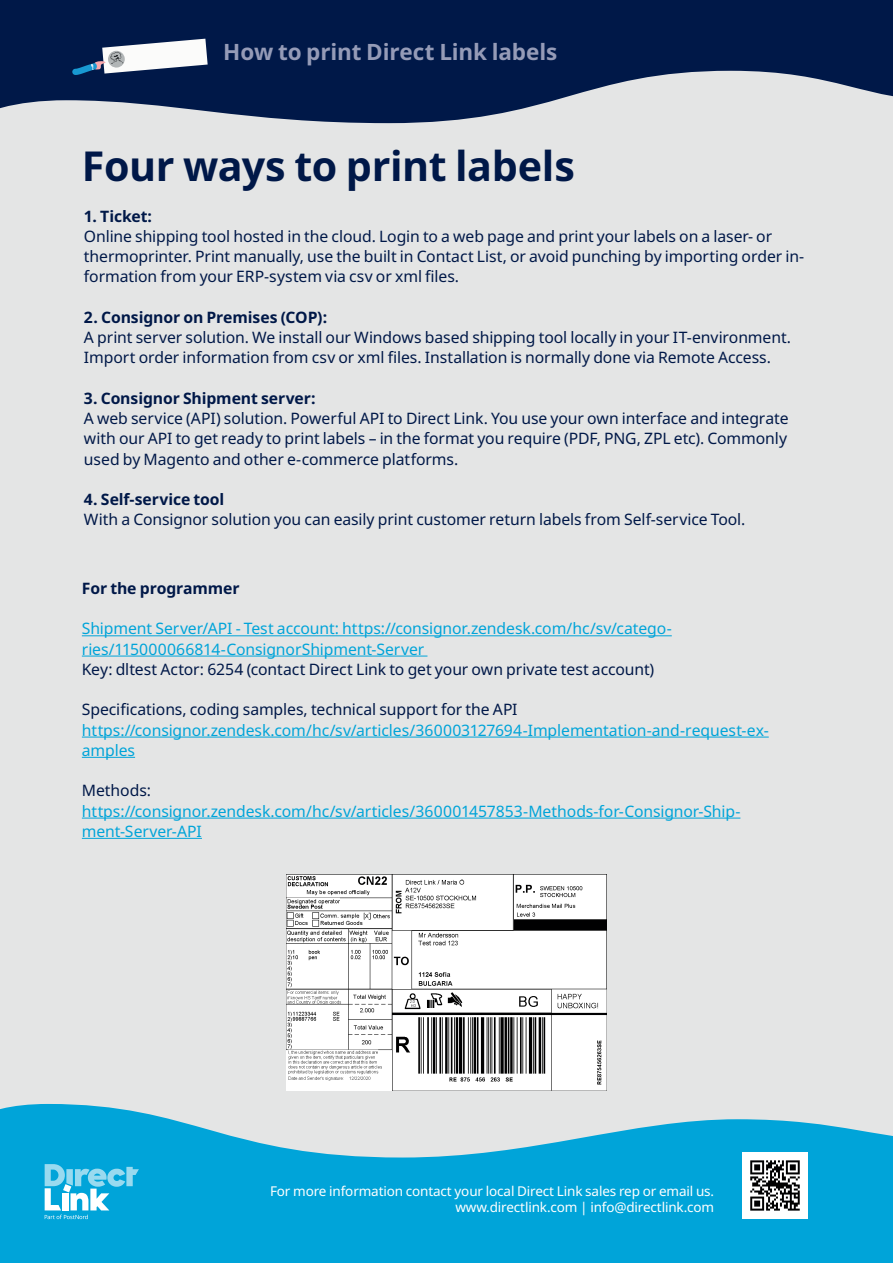
<style>
.page{position:relative;width:893px;height:1263px;background:#e4e5e5}
.page>*{position:absolute;margin:0;border:0;box-sizing:border-box;transform-origin:0 0}
.t1{font:700 41.25px "Noto Sans";letter-spacing:-.01em;color:#001848}
.t2{font:700 22.5px "Noto Sans";letter-spacing:-.005em;color:#959bb7}
.t3{font:15.75px/20.2px "Noto Sans";letter-spacing:-.005em;color:#001848}
.t4{font:15.75px/20.2px "Noto Sans";letter-spacing:-.005em;color:#00a4d9}
.t5{font:700 15.75px "Noto Sans";letter-spacing:-.005em;color:#001848}
.t6{font:13.5px/15.5px "Noto Sans";letter-spacing:-.01em;color:#fff;text-align:right}
</style>
<div class="page">
<svg style="left:0;top:1104px;width:893px;height:159px;fill:#00a4d9"></svg>
<svg style="left:45px;top:1164px;width:94px;height:55px"></svg>
<hr style="left:82px;top:635px;width:590px;height:1px;background:#00a4d9">
<hr style="left:82px;top:656px;width:345px;height:1px;background:#00a4d9">
<hr style="left:82px;top:737px;width:687px;height:1px;background:#00a4d9">
<hr style="left:82px;top:757px;width:53px;height:1px;background:#00a4d9">
<hr style="left:82px;top:818px;width:658px;height:1px;background:#00a4d9">
<hr style="left:82px;top:838px;width:120px;height:1px;background:#00a4d9">
<img style="left:742px;top:1152px;width:66px;height:66px">
<svg style="left:0;top:0;width:893px;height:124px;fill:#001848"></svg>
<svg style="left:72px;top:39px;width:136px;height:36px"></svg>
<img style="left:287px;top:874px;width:319px;height:216px">
<h2 class="t2" style="left:223px;top:36px;width:336px">How to print Direct Link labels</h2>
<h1 class="t1" style="left:82px;top:137px;width:494px">Four ways to print labels</h1>
<p class="t5" style="left:84px;top:205px;width:70px">1. Ticket:</p>
<p class="t3" style="left:84px;top:226px;width:722px">Online shipping tool hosted in the cloud. Login to a web page and print your labels on a laser- or thermoprinter. Print manually, use the built in Contact List, or avoid punching by importing order in&shy;formation from your ERP-system via csv or xml files.</p>
<p class="t5" style="left:84px;top:306px;width:245px">2. Consignor on Premises (COP):</p>
<p class="t3" style="left:84px;top:328px;width:709px">A print server solution. We install our Windows based shipping tool locally in your IT-environment.<br>Import order information from csv or xml files. Installation is normally done via Remote Access.</p>
<p class="t5" style="left:84px;top:387px;width:233px">3. Consignor Shipment server:</p>
<p class="t3" style="left:84px;top:409px;width:706px;text-align:justify">A web service (API) solution. Powerful API to Direct Link. You use your own interface and integrate with our API to get ready to print labels – in the format you require (PDF, PNG, ZPL etc). Commonly used by Magento and other e-commerce platforms.</p>
<p class="t5" style="left:84px;top:488px;width:142px">4. Self-service tool</p>
<p class="t3" style="left:84px;top:510px;width:663px">With a Consignor solution you can easily print customer return labels from Self-service Tool.</p>
<p class="t5" style="left:82px;top:577px;width:159px">For the programmer</p>
<p class="t4" style="left:82px;top:619px;width:591px">Shipment Server/API - Test account: https://consignor.zendesk.com/hc/sv/catego&shy;ries/115000066814-ConsignorShipment-Server</p>
<p class="t3" style="left:82px;top:659px;width:574px">Key: dltest Actor: 6254 (contact Direct Link to get your own private test account)</p>
<p class="t3" style="left:82px;top:700px;width:437px">Specifications, coding samples, technical support for the API</p>
<p class="t4" style="left:82px;top:720px;width:688px">https://consignor.zendesk.com/hc/sv/articles/360003127694-Implementation-and-request-ex&shy;amples</p>
<p class="t3" style="left:82px;top:781px;width:71px">Methods:</p>
<p class="t4" style="left:82px;top:801px;width:660px">https://consignor.zendesk.com/hc/sv/articles/360001457853-Methods-for-Consignor-Ship&shy;ment-Server-API</p>
<p class="t6" style="left:270px;top:1184px;width:446px">For more information contact your local Direct Link sales rep or email us. www.directlink.com | info@directlink.com</p>
</div>
